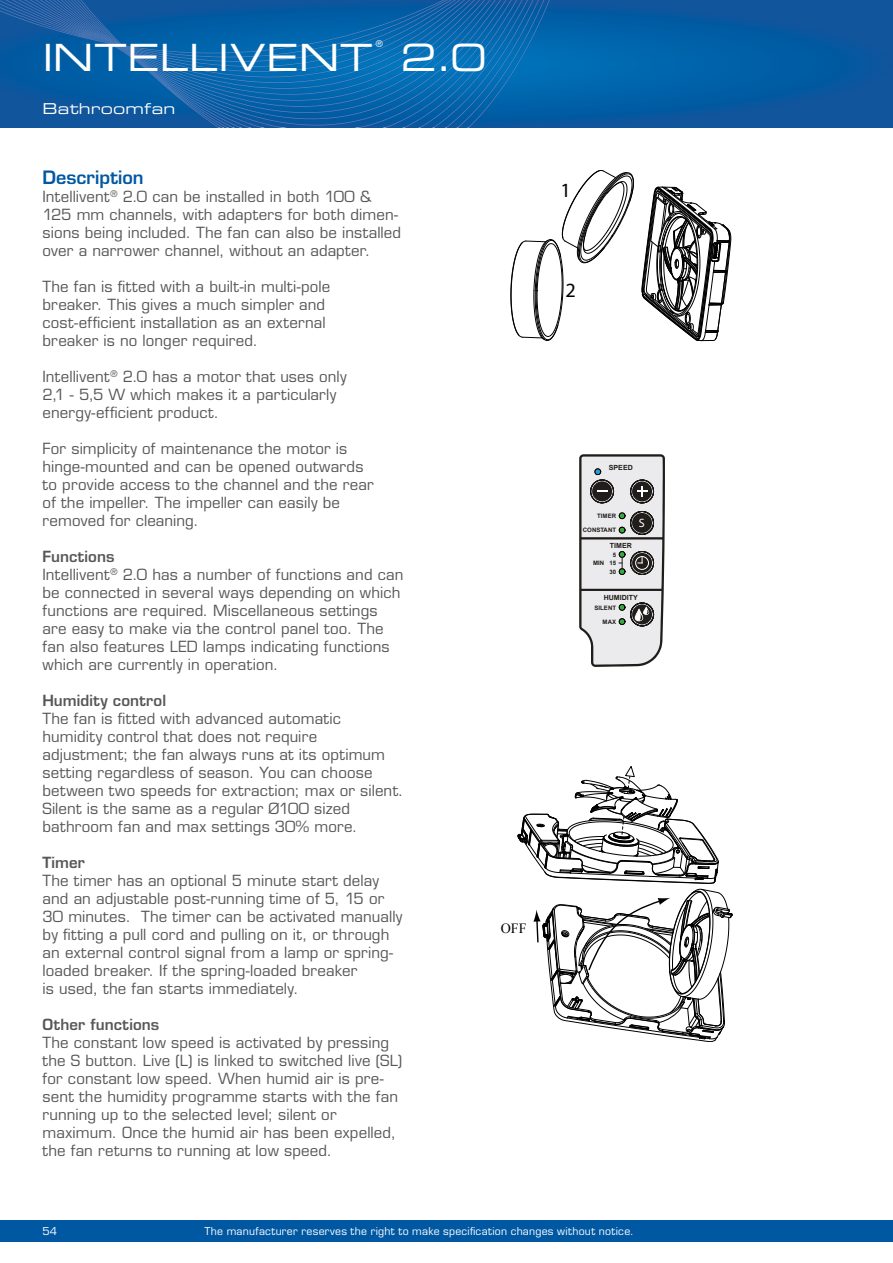
<style>
.page{position:relative;width:893px;height:1263px;background:#fff}
.page>*{position:absolute;margin:0;border:0;box-sizing:border-box;transform-origin:0 0}
.t1{font:37.5px "Eurostile LT Std Ex 2";letter-spacing:.015em;color:#fff}
.t2{font:20.25px "Myriad Pro";color:#000}
.t3{font:600 18px "Eurostile LT Std";letter-spacing:.005em;color:#0058a2}
.t4{font:15px/18px "Eurostile LT Std";letter-spacing:.01em;color:#575756}
.t5{font:600 15px "Eurostile LT Std";letter-spacing:.01em;color:#575756}
.t6{font:15px "Eurostile LT Std Ex 2";letter-spacing:.015em;color:#fff}
.t7{font:14.1px "Times New Roman";color:#000}
.t8{font:12.15px "Myriad Pro";color:#fff}
.t9{font:10.5px "Eurostile LT Std";letter-spacing:.025em;color:#fff}
.t10{font:9px "Eurostile LT Std";color:#fff}
.t11{font:700 7.05px "Arial";color:#201d1a}
.t12{font:700 6px/8.6px "Arial";color:#201d1a;text-align:center}
.s1{font-weight:600}
</style>
<div class="page">
<div style="left:0;top:0;width:893px;height:128px;background:linear-gradient(to bottom,#075ba2,#075ba2)"></div>
<svg style="left:0;top:0;width:595px;height:128px;background:#0a62a9"></svg>
<div style="left:0;top:1220px;width:893px;height:22px;background:#0058a2"></div>
<svg style="left:511px;top:170px;width:123px;height:171px"></svg>
<svg style="left:642px;top:187px;width:89px;height:154px"></svg>
<svg style="left:517px;top:766px;width:216px;height:276px"></svg>
<svg style="left:579px;top:454px;width:86px;height:213px;background:#bfc0c0"></svg>
<p class="t10" style="left:376px;top:38px;width:9px">®</p>
<h1 class="t1" style="left:401px;top:32px;width:87px">2.0</h1>
<h1 class="t1" style="left:43px;top:32px;width:331px">INTELLIVENT</h1>
<p class="t6" style="left:43px;top:98px;width:134px">Bathroomfan</p>
<p class="t3" style="left:43px;top:166px;width:103px">Description</p>
<p class="t4" style="left:43px;top:187px;width:360px">Intellivent<sup>®</sup> 2.0 can be installed in both 100 &amp; 125 mm channels, with adapters for both dimen&shy;sions being included. The fan can also be installed over a narrower channel, without an adapter.</p>
<p class="t4" style="left:43px;top:277px;width:289px">The fan is fitted with a built-in multi-pole breaker. This gives a much simpler and cost-efficient installation as an external breaker is no longer required.</p>
<p class="t4" style="left:43px;top:367px;width:306px">Intellivent<sup>®</sup> 2.0 has a motor that uses only<br>2,1 - 5,5 W which makes it a particularly energy-efficient product.</p>
<p class="t4" style="left:43px;top:439px;width:333px">For simplicity of maintenance the motor is hinge-mounted and can be opened outwards to provide access to the channel and the rear of the impeller. The impeller can easily be removed for cleaning.</p>
<p class="t4" style="left:43px;top:547px;width:362px"><span class="s1">Functions<br></span>Intellivent<sup>®</sup> 2.0 has a number of functions and can be connected in several ways depending on which functions are required. Miscellaneous settings are easy to make via the control panel too. The fan also features LED lamps indicating functions which are currently in operation.</p>
<p class="t5" style="left:43px;top:691px;width:125px">Humidity control</p>
<p class="t4" style="left:43px;top:709px;width:362px">The fan is fitted with advanced automatic humidity control that does not require adjustment; the fan always runs at its optimum setting regardless of season. You can choose between two speeds for extraction; max or silent.<br>Silent is the same as a regular Ø100 sized bathroom fan and max settings 30% more.</p>
<p class="t5" style="left:43px;top:853px;width:44px">Timer</p>
<p class="t4" style="left:43px;top:871px;width:361px">The timer has an optional 5 minute start delay and an adjustable post-running time of 5, 15 or 30 minutes. The timer can be activated manually by fitting a pull cord and pulling on it, or through an external control signal from a lamp or spring&shy;loaded breaker. If the spring-loaded breaker<br>is used, the fan starts immediately.</p>
<p class="t5" style="left:43px;top:1015px;width:118px">Other functions</p>
<p class="t4" style="left:43px;top:1033px;width:361px">The constant low speed is activated by pressing the S button. Live (L) is linked to switched live (SL) for constant low speed. When humid air is pre&shy;sent the humidity programme starts with the fan running up to the selected level; silent or maximum. Once the humid air has been expelled, the fan returns to running at low speed.</p>
<h2 class="t2" style="left:560px;top:177px;width:12px">1</h2>
<h2 class="t2" style="left:566px;top:277px;width:12px">2</h2>
<p class="t11" style="left:609px;top:463px;width:25px">SPEED</p>
<p class="t12" style="left:597px;top:512px;width:20px">TIMER</p>
<p class="t12" style="left:583px;top:526px;width:35px">CONSTANT</p>
<p class="t12" style="left:609px;top:550px;width:8px">5<br>15<br>30</p>
<p class="t8" style="left:639px;top:515px;width:7px">S</p>
<p class="t11" style="left:610px;top:541px;width:23px">TIMER</p>
<p class="t12" style="left:593px;top:559px;width:13px">MIN</p>
<p class="t11" style="left:604px;top:592px;width:36px">HUMIDITY</p>
<p class="t12" style="left:595px;top:603px;width:23px">SILENT</p>
<p class="t12" style="left:603px;top:618px;width:15px">MAX</p>
<p class="t7" style="left:501px;top:919px;width:27px">OFF</p>
<p class="t9" style="left:43px;top:1225px;width:16px">54</p>
<p class="t9" style="left:205px;top:1225px;width:431px">The manufacturer reserves the right to make specification changes without notice.</p>
</div>
